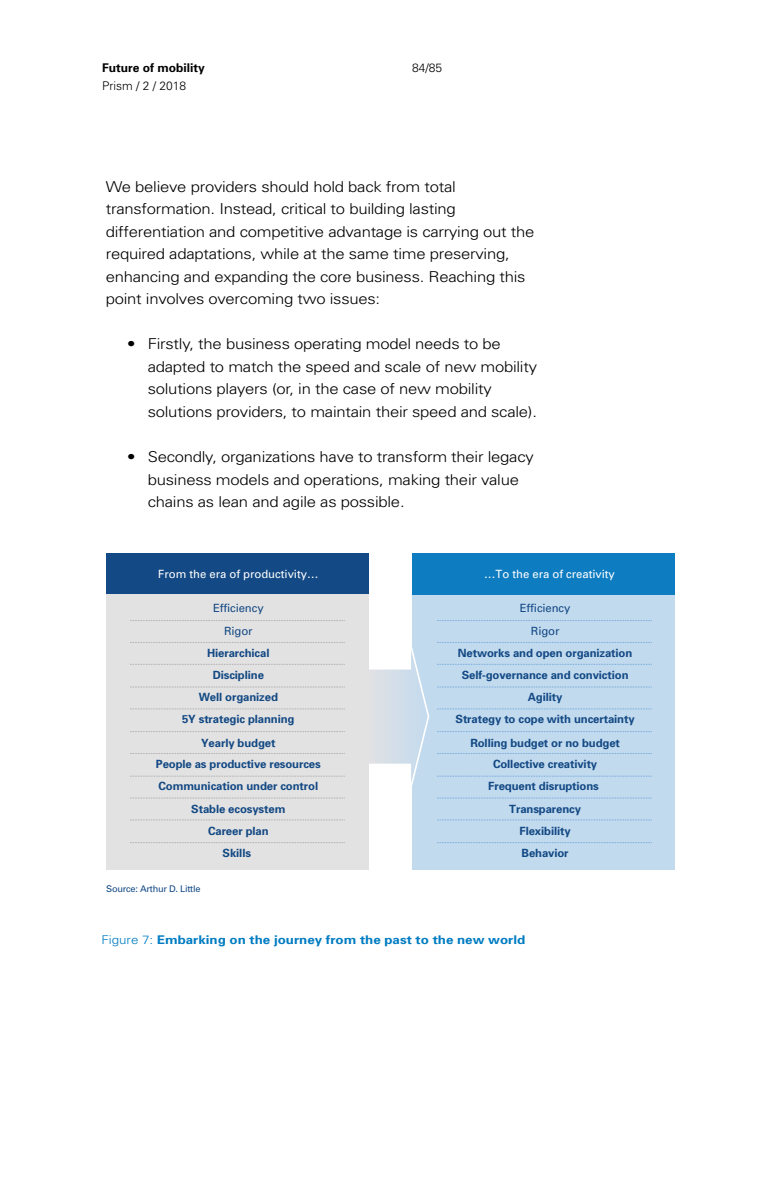
<style>
.page{position:relative;width:757px;height:1187px;background:#fff}
.page>*{position:absolute;margin:0;border:0;box-sizing:border-box;transform-origin:0 0}
.t1{font:300 15px/22.5px "Univers";letter-spacing:-.015em;color:#000;scale:1.11 1}
.t2{font:700 12px "Univers";color:#007cc2;scale:1.11 1}
.t3{font:300 12px "Univers";color:#000}
.t4{font:700 12px "Univers";color:#000}
.t5{font:700 11.4px/22.2px "Univers";letter-spacing:-.01em;color:#134984;text-align:center}
.t6{font:11.4px "Univers";letter-spacing:-.005em;color:#fff}
.t7{font:11.4px/22.2px "Univers";letter-spacing:-.01em;color:#134984;text-align:center}
.t8{font:9.15px "Univers";letter-spacing:-.025em;color:#134984}
.s1{font-weight:300}
</style>
<div class="page">
<div style="left:412px;top:594px;width:263px;height:275px;background:#c2daee"></div>
<div style="left:412px;top:553px;width:263px;height:41px;background:#0e7cc1"></div>
<svg style="left:437px;top:642px;width:215px;height:1px"></svg>
<svg style="left:437px;top:664px;width:215px;height:1px"></svg>
<svg style="left:437px;top:686px;width:215px;height:1px"></svg>
<svg style="left:437px;top:620px;width:215px;height:1px"></svg>
<svg style="left:437px;top:708px;width:215px;height:1px"></svg>
<svg style="left:437px;top:731px;width:215px;height:1px"></svg>
<svg style="left:437px;top:753px;width:215px;height:1px"></svg>
<svg style="left:437px;top:775px;width:215px;height:1px"></svg>
<svg style="left:437px;top:797px;width:215px;height:23px"></svg>
<svg style="left:437px;top:842px;width:215px;height:1px"></svg>
<svg style="left:368px;top:629px;width:62px;height:174px"></svg>
<div style="left:106px;top:553px;width:262px;height:41px;background:#134984"></div>
<div style="left:106px;top:594px;width:262px;height:275px;background:#e3e2e2"></div>
<svg style="left:130px;top:642px;width:215px;height:1px"></svg>
<svg style="left:130px;top:664px;width:215px;height:1px"></svg>
<svg style="left:130px;top:686px;width:215px;height:1px"></svg>
<svg style="left:130px;top:620px;width:215px;height:1px"></svg>
<svg style="left:130px;top:708px;width:215px;height:1px"></svg>
<svg style="left:130px;top:731px;width:215px;height:1px"></svg>
<svg style="left:130px;top:753px;width:215px;height:1px"></svg>
<svg style="left:130px;top:775px;width:215px;height:1px"></svg>
<svg style="left:130px;top:797px;width:215px;height:1px"></svg>
<svg style="left:130px;top:819px;width:215px;height:1px"></svg>
<svg style="left:130px;top:842px;width:215px;height:1px"></svg>
<p class="t4" style="left:102px;top:61px;width:104px">Future of mobility</p>
<p class="t3" style="left:102px;top:79px;width:86px">Prism / 2 / 2018</p>
<p class="t3" style="left:412px;top:61px;width:32px">84/85</p>
<p class="t1" style="left:106px;top:175px;width:388px">We believe providers should hold back from total transformation. Instead, critical to building lasting differentiation and competitive advantage is carrying out the required adaptations, while at the same time preserving, enhancing and expanding the core business. Reaching this point involves overcoming two issues:</p>
<p class="t1" style="left:148px;top:333px;width:352px;text-indent:-21px">• Firstly, the business operating model needs to be adapted to match the speed and scale of new mobility solutions players (or, in the case of new mobility solutions providers, to maintain their speed and scale).</p>
<p class="t1" style="left:148px;top:445px;width:349px;text-indent:-21px">• Secondly, organizations have to transform their legacy business models and operations, making their value chains as lean and agile as possible.</p>
<p class="t6" style="left:158px;top:567px;width:162px">From the era of productivity…</p>
<p class="t6" style="left:484px;top:567px;width:132px">…To the era of creativity</p>
<p class="t7" style="left:213px;top:597px;width:52px">Efficiency<br>Rigor</p>
<p class="t7" style="left:520px;top:597px;width:52px">Efficiency<br>Rigor</p>
<p class="t5" style="left:207px;top:642px;width:64px">Hierarchical<br>Discipline</p>
<p class="t5" style="left:458px;top:642px;width:176px">Networks and open organization<br>Self-governance and conviction</p>
<p class="t5" style="left:182px;top:685px;width:114px;line-height:22.6px">Well organized<br>5Y strategic planning<br>Yearly budget</p>
<p class="t5" style="left:156px;top:752px;width:166px">People as productive resources<br>Communication under control<br>Stable ecosystem<br>Career plan<br>Skills</p>
<p class="t5" style="left:455px;top:685px;width:181px;line-height:22.6px">Agility<br>Strategy to cope with uncertainty<br>Rolling budget or no budget</p>
<p class="t5" style="left:488px;top:752px;width:112px">Collective creativity<br>Frequent disruptions<br>Transparency<br>Flexibility<br>Behavior</p>
<p class="t8" style="left:106px;top:883px;width:96px">Source: Arthur D. Little</p>
<p class="t2" style="left:101px;top:932px;width:383px"><span class="s1">Figure 7:</span> Embarking on the journey from the past to the new world</p>
</div>
